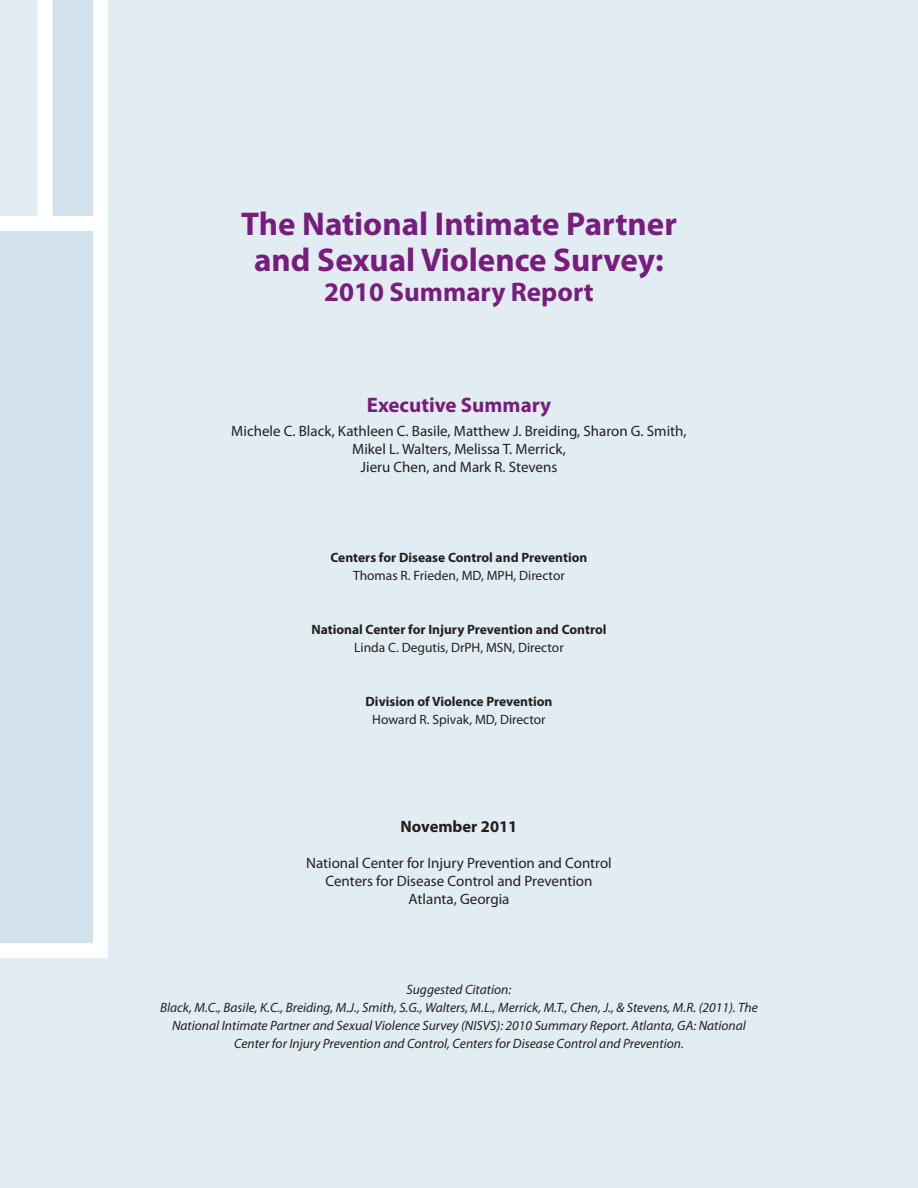
<style>
.page{position:relative;width:918px;height:1188px;background:#e2ecf3}
.page>*{position:absolute;margin:0;border:0;box-sizing:border-box;transform-origin:0 0}
.Section_Heads_-_Purp{font:700 33px/36px "Myriad Pro";color:#781d7d;text-align:center}
.Subheads_14_14_bold{font:700 27px "Myriad Pro";color:#781d7d}
.Subheads_14_14_bold-2{font:700 21px "Myriad Pro";color:#781d7d}
.Body_Copy_Bold_Cente{font:700 16.5px "Myriad Pro";color:#231f20}
.Body_Copy_Centered_1{font:15px "Myriad Pro";color:#231f20}
.Body_Copy_Centered_9{font:italic 13.5px "Myriad Pro";color:#231f20}
.Body_Copy_Centered_9-2{font:700 13.5px "Myriad Pro";color:#231f20}
.Body_Copy_Centered_9-3{font:13.5px "Myriad Pro";color:#231f20}
</style>
<div class="page">
<svg style="left:0;top:216px;width:108px;height:742px"></svg>
<svg style="left:30px;top:0;width:78px;height:239px"></svg>
<p class="Section_Heads_-_Purp" style="left:241px;top:205px;width:437px">The National Intimate Partner and Sexual Violence Survey:</p>
<p class="Subheads_14_14_bold" style="left:324px;top:274px;width:271px">2010 Summary Report</p>
<p class="Subheads_14_14_bold-2" style="left:367px;top:391px;width:186px">Executive Summary</p>
<p class="Body_Copy_Centered_1" style="left:231px;top:422px;width:457px">Michele C. Black, Kathleen C. Basile, Matthew J. Breiding, Sharon G. Smith,</p>
<p class="Body_Copy_Centered_1" style="left:352px;top:440px;width:215px">Mikel L. Walters, Melissa T. Merrick,</p>
<p class="Body_Copy_Centered_1" style="left:361px;top:458px;width:198px">Jieru Chen, and Mark R. Stevens</p>
<p class="Body_Copy_Centered_9-2" style="left:330px;top:549px;width:259px">Centers for Disease Control and Prevention</p>
<p class="Body_Copy_Centered_9-3" style="left:353px;top:568px;width:213px">Thomas R. Frieden, MD, MPH, Director</p>
<p class="Body_Copy_Centered_9-2" style="left:311px;top:621px;width:297px">National Center for Injury Prevention and Control</p>
<p class="Body_Copy_Centered_9-3" style="left:354px;top:640px;width:211px">Linda C. Degutis, DrPH, MSN, Director</p>
<p class="Body_Copy_Centered_9-2" style="left:366px;top:693px;width:188px">Division of Violence Prevention</p>
<p class="Body_Copy_Centered_9-3" style="left:372px;top:712px;width:175px">Howard R. Spivak, MD, Director</p>
<p class="Body_Copy_Bold_Cente" style="left:401px;top:816px;width:118px">November 2011</p>
<p class="Body_Copy_Centered_1" style="left:306px;top:854px;width:307px">National Center for Injury Prevention and Control</p>
<p class="Body_Copy_Centered_1" style="left:326px;top:872px;width:268px">Centers for Disease Control and Prevention</p>
<p class="Body_Copy_Centered_1" style="left:409px;top:890px;width:102px">Atlanta, Georgia</p>
<p class="Body_Copy_Centered_9" style="left:407px;top:982px;width:106px">Suggested Citation:</p>
<p class="Body_Copy_Centered_9" style="left:160px;top:1000px;width:599px">Black, M.C., Basile, K.C., Breiding, M.J., Smith, S.G., Walters, M.L., Merrick, M.T., Chen, J., &amp; Stevens, M.R. (2011). The</p>
<p class="Body_Copy_Centered_9" style="left:172px;top:1018px;width:575px">National Intimate Partner and Sexual Violence Survey (NISVS): 2010 Summary Report. Atlanta, GA: National</p>
<p class="Body_Copy_Centered_9" style="left:234px;top:1036px;width:451px">Center for Injury Prevention and Control, Centers for Disease Control and Prevention.</p>
</div>
